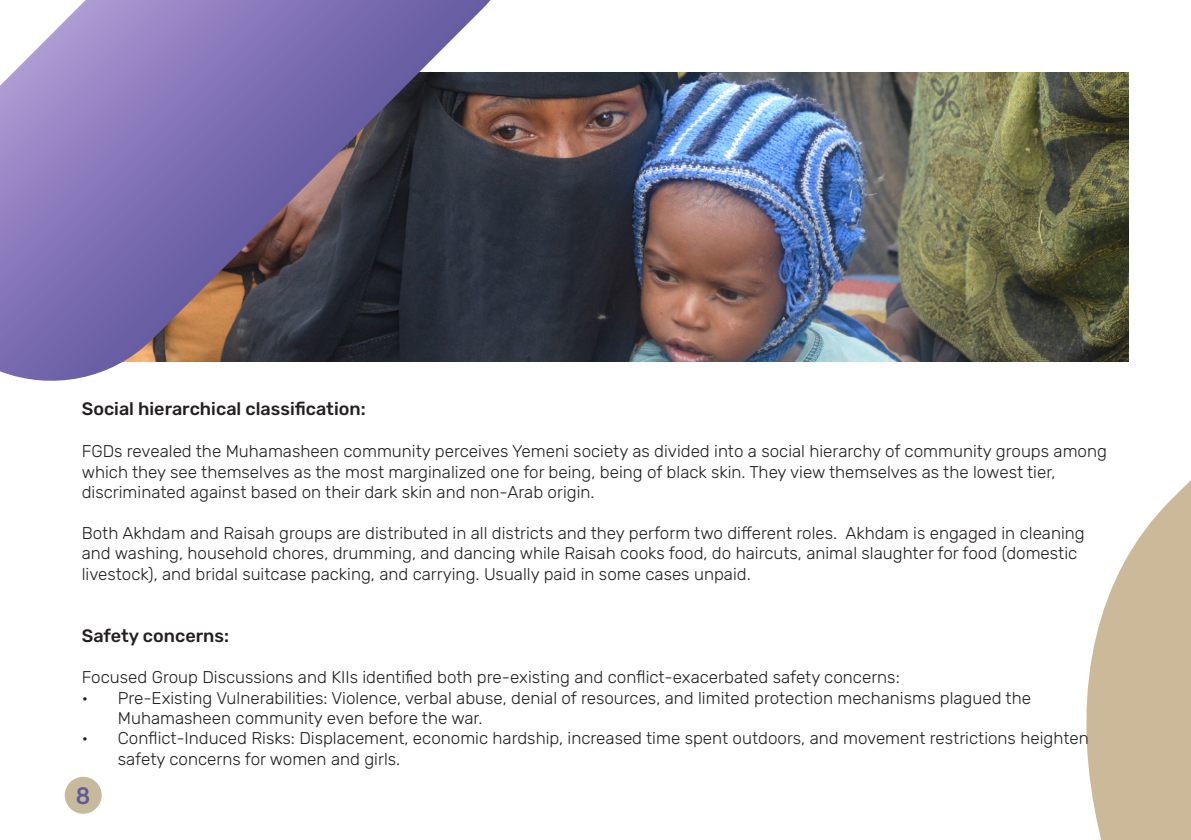
<style>
.page{position:relative;width:1191px;height:840px;background:#fff}
.page>*{position:absolute;margin:0;border:0;box-sizing:border-box;transform-origin:0 0}
.t1{font:24px "Acumin Variable Concept";color:#5e5c96}
.t2{font:500 18px "Rubik";color:#231f20}
.t3{font:300 17px/20.4px "Rubik";color:#231f20}
</style>
<div class="page">
<img style="left:490px;top:72px;width:530px;height:289px">
<svg style="left:1020px;top:72px;width:171px;height:767px"></svg>
<img style="left:0;top:0;width:490px;height:381px">
<div style="left:65px;top:776px;width:37px;height:37px;background:#c7ba9c;border-radius:50%"></div>
<p class="t2" style="left:82px;top:395px;width:285px">Social hierarchical classification:</p>
<p class="t3" style="left:82px;top:442px;width:1026px">FGDs revealed the Muhamasheen community perceives Yemeni society as divided into a social hierarchy of community groups among which they see themselves as the most marginalized one for being, being of black skin. They view themselves as the lowest tier, discriminated against based on their dark skin and non-Arab origin.</p>
<p class="t3" style="left:82px;top:523px;width:1004px">Both Akhdam and Raisah groups are distributed in all districts and they perform two different roles. Akhdam is engaged in cleaning and washing, household chores, drumming, and dancing while Raisah cooks food, do haircuts, animal slaughter for food (domestic livestock), and bridal suitcase packing, and carrying. Usually paid in some cases unpaid.</p>
<p class="t2" style="left:82px;top:622px;width:149px">Safety concerns:</p>
<p class="t3" style="left:82px;top:667px;width:819px">Focused Group Discussions and KIIs identified both pre-existing and conflict-exacerbated safety concerns:</p>
<p class="t3" style="left:118px;top:688px;width:914px;text-indent:-36px">• Pre-Existing Vulnerabilities: Violence, verbal abuse, denial of resources, and limited protection mechanisms plagued the<br>Muhamasheen community even before the war.</p>
<p class="t3" style="left:118px;top:728px;width:972px;text-indent:-36px">• Conflict-Induced Risks: Displacement, economic hardship, increased time spent outdoors, and movement restrictions heighten safety concerns for women and girls.</p>
<h1 class="t1" style="left:76px;top:778px;width:16px">8</h1>
</div>
